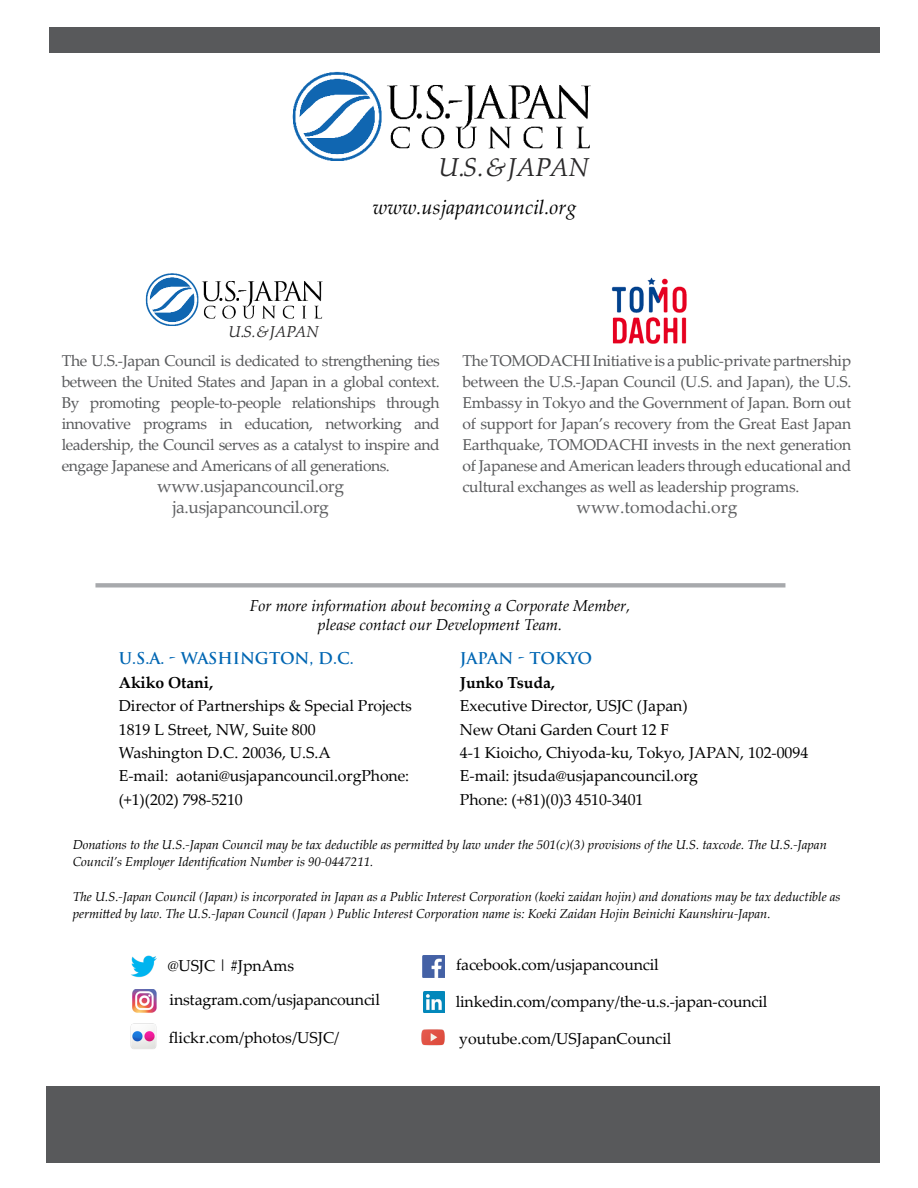
<style>
.page{position:relative;width:918px;height:1188px;background:#fff}
.page>*{position:absolute;margin:0;border:0;box-sizing:border-box;transform-origin:0 0}
.t1{font:italic 25.95px "Palatino Linotype";letter-spacing:.01em;color:#292829}
.t2{font:italic 20.1px "Palatino Linotype";color:#000}
.t3{font:17.4px/20.9px "Palatino Linotype";letter-spacing:-.02em;color:#616264;text-align:center}
.t4{font:17.4px "Palatino Linotype";color:#616264}
.t5{font:15.9px/23.4px "Palatino Linotype";letter-spacing:-.005em;color:#000}
.t6{font:italic 15.9px/19px "Palatino Linotype";color:#000;text-align:center}
.t7{font:700 15.9px "Trajan Pro";letter-spacing:-.01em;color:#0066b3}
.t8{font:700 15.9px "Palatino Linotype";letter-spacing:-.005em;color:#000}
.t9{font:italic 15.9px "Palatino Linotype";color:#292829}
.t10{font:15.75px/20.9px "Palatino Linotype";letter-spacing:-.03em;color:#58595b;text-align:justify}
.t11{font:italic 12.9px/17.4px "Palatino Linotype";letter-spacing:-.005em;color:#000}
</style>
<div class="page">
<div style="left:95px;top:583px;width:690px;height:5px;background:#a7a9ac"></div>
<img style="left:611px;top:277px;width:76px;height:67px">
<img style="left:145px;top:273px;width:178px;height:53px">
<img style="left:292px;top:71px;width:299px;height:90px">
<img style="left:131px;top:955px;width:26px;height:23px">
<img style="left:422px;top:956px;width:22px;height:22px">
<img style="left:130px;top:1023px;width:27px;height:26px">
<img style="left:421px;top:1029px;width:24px;height:17px">
<img style="left:132px;top:990px;width:25px;height:23px">
<img style="left:424px;top:991px;width:21px;height:21px">
<div style="left:50px;top:28px;width:830px;height:25px;background:#58595b"></div>
<div style="left:46px;top:1086px;width:834px;height:77px;background:#58595b"></div>
<h1 class="t1" style="left:438px;top:149px;width:146px">U.S. &amp; Japan</h1>
<p class="t9" style="left:228px;top:320px;width:88px">U.S.&amp; Japan</p>
<p class="t2" style="left:373px;top:193px;width:205px">www.usjapancouncil.org</p>
<p class="t10" style="left:62px;top:350px;width:380px">The U.S.-Japan Council is dedicated to strengthening ties between the United States and Japan in a global context.<br>By promoting people-to-people relationships through innovative programs in education, networking and leadership, the Council serves as a catalyst to inspire and engage Japanese and Americans of all generations.</p>
<p class="t3" style="left:157px;top:475px;width:188px">www.usjapancouncil.org ja.usjapancouncil.org</p>
<p class="t10" style="left:463px;top:350px;width:390px">The TOMODACHI Initiative is a public-private partnership between the U.S.-Japan Council (U.S. and Japan), the U.S.<br>Embassy in Tokyo and the Government of Japan. Born out of support for Japan’s recovery from the Great East Japan Earthquake, TOMODACHI invests in the next generation of Japanese and American leaders through educational and cultural exchanges as well as leadership programs.</p>
<p class="t4" style="left:577px;top:495px;width:162px">www.tomodachi.org</p>
<p class="t6" style="left:250px;top:596px;width:382px">For more information about becoming a Corporate Member, please contact our Development Team.</p>
<p class="t7" style="left:119px;top:649px;width:236px">U.S.A. - WAS HINGTON, D.C.</p>
<p class="t8" style="left:119px;top:671px;width:96px">Akiko Otani,</p>
<p class="t5" style="left:119px;top:693px;width:295px">Director of Partnerships &amp; Special Projects 1819 L Street, NW, Suite 800<br>Washington D.C. 20036, U.S.A<br>E-mail: aotani@usjapancouncil.orgPhone: (+1)(202) 798-5210</p>
<p class="t7" style="left:460px;top:649px;width:134px">JAPAN - TOKYO</p>
<p class="t8" style="left:460px;top:671px;width:96px">Junko Tsuda,</p>
<p class="t5" style="left:460px;top:693px;width:350px">Executive Director, USJC (Japan)<br>New Otani Garden Court 12 F<br>4-1 Kioicho, Chiyoda-ku, Tokyo, JAPAN, 102-0094<br>E-mail: jtsuda@usjapancouncil.org<br>Phone: (+81)(0)3 4510-3401</p>
<p class="t11" style="left:73px;top:835px;width:756px">Donations to the U.S.-Japan Council may be tax deductible as permitted by law under the 501(c)(3) provisions of the U.S. taxcode. The U.S.-Japan<br>Council’s Employer Identification Number is 90-0447211.</p>
<p class="t11" style="left:73px;top:887px;width:769px">The U.S.-Japan Council (Japan) is incorporated in Japan as a Public Interest Corporation (koeki zaidan hojin) and donations may be tax deductible as permitted by law. The U.S.-Japan Council (Japan ) Public Interest Corporation name is: Koeki Zaidan Hojin Beinichi Kaunshiru-Japan.</p>
<p class="t5" style="left:168px;top:953px;width:128px">@USJC | #JpnAms</p>
<p class="t5" style="left:456px;top:952px;width:204px">facebook.com/usjapancouncil</p>
<p class="t5" style="left:170px;top:987px;width:212px">instagram.com/usjapancouncil</p>
<p class="t5" style="left:456px;top:989px;width:313px">linkedin.com/company/the-u.s.-japan-council</p>
<p class="t5" style="left:169px;top:1026px;width:172px">flickr.com/photos/USJC/</p>
<p class="t5" style="left:459px;top:1027px;width:214px">youtube.com/USJapanCouncil</p>
</div>
